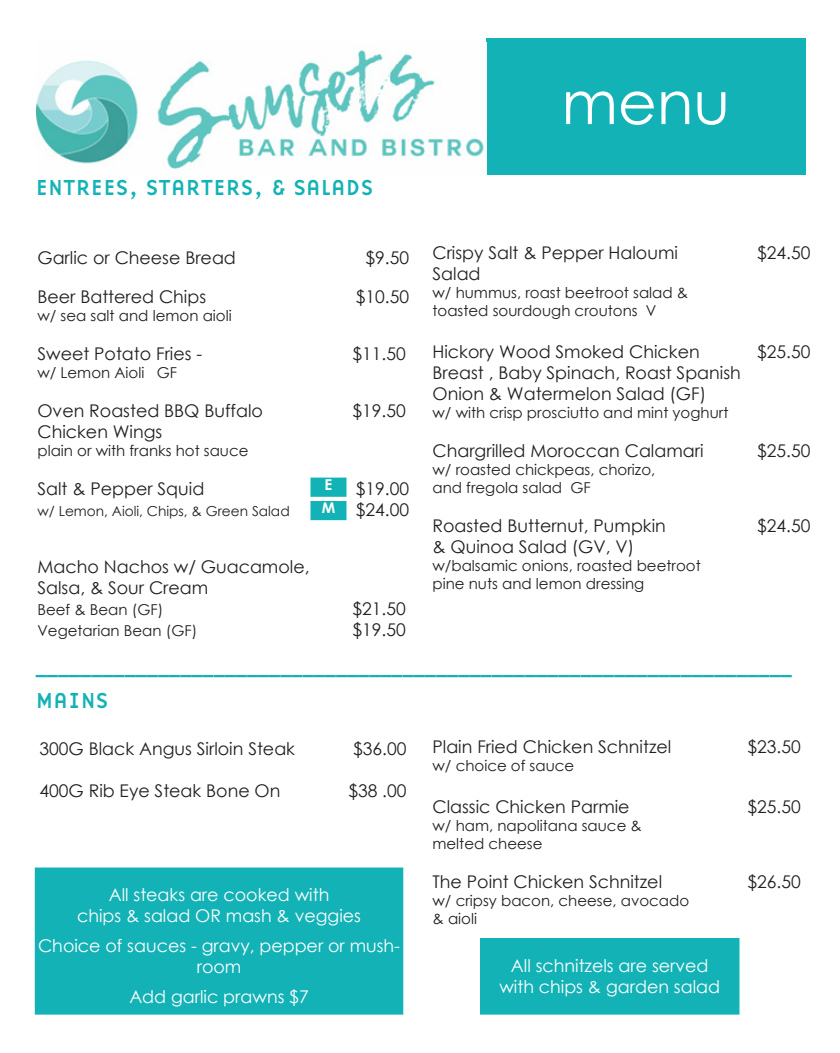
<style>
.page{position:relative;width:840px;height:1053px;background:#fff}
.page>*{position:absolute;margin:0;border:0;box-sizing:border-box;transform-origin:0 0}
.t1{font:60px "Century Gothic";color:#fff}
.t2{font:22.5px "Base 9 Sans OT";color:#13b2b6}
.t3{font:20px "Base 9 Sans OT";color:#13b2b6}
.t4{font:17.5px "Century Gothic";color:#231f20}
.t5{font:17.5px/21px "Century Gothic";color:#fff;text-align:center}
.t6{font:15px "Century Gothic";color:#231f20}
.t7{font:700 15px "Century Gothic";color:#fff}
.t8{font:13.75px "Century Gothic";color:#231f20}
</style>
<div class="page">
<div style="left:486px;top:39px;width:320px;height:136px;background:#13b2b6"></div>
<img style="left:36px;top:50px;width:448px;height:119px">
<div style="left:35px;top:868px;width:368px;height:145px;background:#13b2b6"></div>
<div style="left:35px;top:867px;width:368px;height:147px;border:1px solid #13b2b6"></div>
<div style="left:311px;top:478px;width:35px;height:18px;background:#13b2b6"></div>
<div style="left:310px;top:477px;width:36px;height:20px;border:1px solid #13b2b6"></div>
<div style="left:311px;top:501px;width:35px;height:18px;background:#13b2b6"></div>
<div style="left:310px;top:501px;width:36px;height:19px;border:1px solid #13b2b6"></div>
<div style="left:481px;top:938px;width:258px;height:75px;background:#13b2b6"></div>
<div style="left:480px;top:938px;width:259px;height:76px;border:1px solid #13b2b6"></div>
<p class="t2" style="left:36px;top:172px;width:339px">ENTREES, STARTERS, &amp; SALADS</p>
<p class="t4" style="left:37px;top:245px;width:200px">Garlic or Cheese Bread</p>
<p class="t4" style="left:366px;top:245px;width:45px">$9.50</p>
<p class="t4" style="left:37px;top:284px;width:170px">Beer Battered Chips</p>
<p class="t4" style="left:356px;top:284px;width:55px">$10.50</p>
<p class="t6" style="left:37px;top:305px;width:196px">w/ sea salt and lemon aioli</p>
<p class="t4" style="left:37px;top:341px;width:166px">Sweet Potato Fries -</p>
<p class="t4" style="left:352px;top:341px;width:55px">$11.50</p>
<p class="t6" style="left:37px;top:362px;width:141px">w/ Lemon Aioli GF</p>
<p class="t4" style="left:37px;top:398px;width:227px">Oven Roasted BBQ Buffalo</p>
<p class="t4" style="left:352px;top:398px;width:55px">$19.50</p>
<p class="t4" style="left:37px;top:419px;width:126px">Chicken Wings</p>
<p class="t6" style="left:37px;top:440px;width:213px">plain or with franks hot sauce</p>
<p class="t4" style="left:37px;top:476px;width:168px">Salt &amp; Pepper Squid</p>
<p class="t4" style="left:356px;top:476px;width:55px">$19.00</p>
<p class="t8" style="left:37px;top:501px;width:254px">w/ Lemon, Aioli, Chips, &amp; Green Salad</p>
<p class="t4" style="left:356px;top:497px;width:55px">$24.00</p>
<p class="t7" style="left:325px;top:473px;width:9px">E</p>
<p class="t7" style="left:322px;top:496px;width:15px">M</p>
<p class="t4" style="left:37px;top:554px;width:274px">Macho Nachos w/ Guacamole,</p>
<p class="t4" style="left:37px;top:575px;width:172px">Salsa, &amp; Sour Cream</p>
<p class="t6" style="left:37px;top:599px;width:127px">Beef &amp; Bean (GF)</p>
<p class="t4" style="left:352px;top:596px;width:55px">$21.50</p>
<p class="t6" style="left:37px;top:620px;width:161px">Vegetarian Bean (GF)</p>
<p class="t4" style="left:352px;top:617px;width:55px">$19.50</p>
<p class="t1" style="left:562px;top:60px;width:170px">menu</p>
<p class="t4" style="left:432px;top:241px;width:247px">Crispy Salt &amp; Pepper Haloumi</p>
<p class="t4" style="left:757px;top:241px;width:55px">$24.50</p>
<p class="t4" style="left:432px;top:262px;width:50px">Salad</p>
<p class="t6" style="left:432px;top:282px;width:257px">w/ hummus, roast beetroot salad &amp;</p>
<p class="t6" style="left:432px;top:300px;width:226px">toasted sourdough croutons V</p>
<p class="t4" style="left:432px;top:340px;width:269px">Hickory Wood Smoked Chicken</p>
<p class="t4" style="left:757px;top:340px;width:55px">$25.50</p>
<p class="t4" style="left:432px;top:361px;width:310px">Breast , Baby Spinach, Roast Spanish</p>
<p class="t4" style="left:432px;top:382px;width:275px">Onion &amp; Watermelon Salad (GF)</p>
<p class="t6" style="left:432px;top:402px;width:297px">w/ with crisp prosciutto and mint yoghurt</p>
<p class="t4" style="left:432px;top:439px;width:273px">Chargrilled Moroccan Calamari</p>
<p class="t4" style="left:757px;top:439px;width:55px">$25.50</p>
<p class="t6" style="left:432px;top:459px;width:224px">w/ roasted chickpeas, chorizo,</p>
<p class="t6" style="left:432px;top:477px;width:160px">and fregola salad GF</p>
<p class="t4" style="left:432px;top:514px;width:235px">Roasted Butternut, Pumpkin</p>
<p class="t4" style="left:757px;top:514px;width:55px">$24.50</p>
<p class="t4" style="left:432px;top:535px;width:203px">&amp; Quinoa Salad (GV, V)</p>
<p class="t6" style="left:432px;top:555px;width:270px">w/balsamic onions, roasted beetroot</p>
<p class="t6" style="left:432px;top:573px;width:213px">pine nuts and lemon dressing</p>
<p class="t3" style="left:36px;top:654px;width:758px">____________________________________________________________________</p>
<p class="t2" style="left:36px;top:684px;width:74px">MAINS</p>
<p class="t4" style="left:40px;top:736px;width:257px">300G Black Angus Sirloin Steak</p>
<p class="t4" style="left:353px;top:736px;width:55px">$36.00</p>
<p class="t4" style="left:40px;top:778px;width:242px">400G Rib Eye Steak Bone On</p>
<p class="t4" style="left:348px;top:778px;width:60px">$38 .00</p>
<p class="t5" style="left:109px;top:883px;width:222px">All steaks are cooked with</p>
<p class="t5" style="left:77px;top:904px;width:285px">chips &amp; salad OR mash &amp; veggies</p>
<p class="t5" style="left:38px;top:934px;width:363px">Choice of sauces - gravy, pepper or mush&shy;room</p>
<p class="t5" style="left:129px;top:985px;width:181px">Add garlic prawns $7</p>
<p class="t4" style="left:432px;top:734px;width:240px">Plain Fried Chicken Schnitzel</p>
<p class="t4" style="left:748px;top:734px;width:55px">$23.50</p>
<p class="t6" style="left:432px;top:754px;width:143px">w/ choice of sauce</p>
<p class="t4" style="left:432px;top:794px;width:199px">Classic Chicken Parmie</p>
<p class="t4" style="left:748px;top:794px;width:55px">$25.50</p>
<p class="t6" style="left:432px;top:814px;width:211px">w/ ham, napolitana sauce &amp;</p>
<p class="t6" style="left:432px;top:832px;width:112px">melted cheese</p>
<p class="t4" style="left:432px;top:869px;width:231px">The Point Chicken Schnitzel</p>
<p class="t4" style="left:748px;top:869px;width:55px">$26.50</p>
<p class="t6" style="left:432px;top:889px;width:258px">w/ cripsy bacon, cheese, avocado</p>
<p class="t6" style="left:432px;top:907px;width:46px">&amp; aioli</p>
<p class="t5" style="left:511px;top:954px;width:199px">All schnitzels are served</p>
<p class="t5" style="left:499px;top:975px;width:222px">with chips &amp; garden salad</p>
</div>
